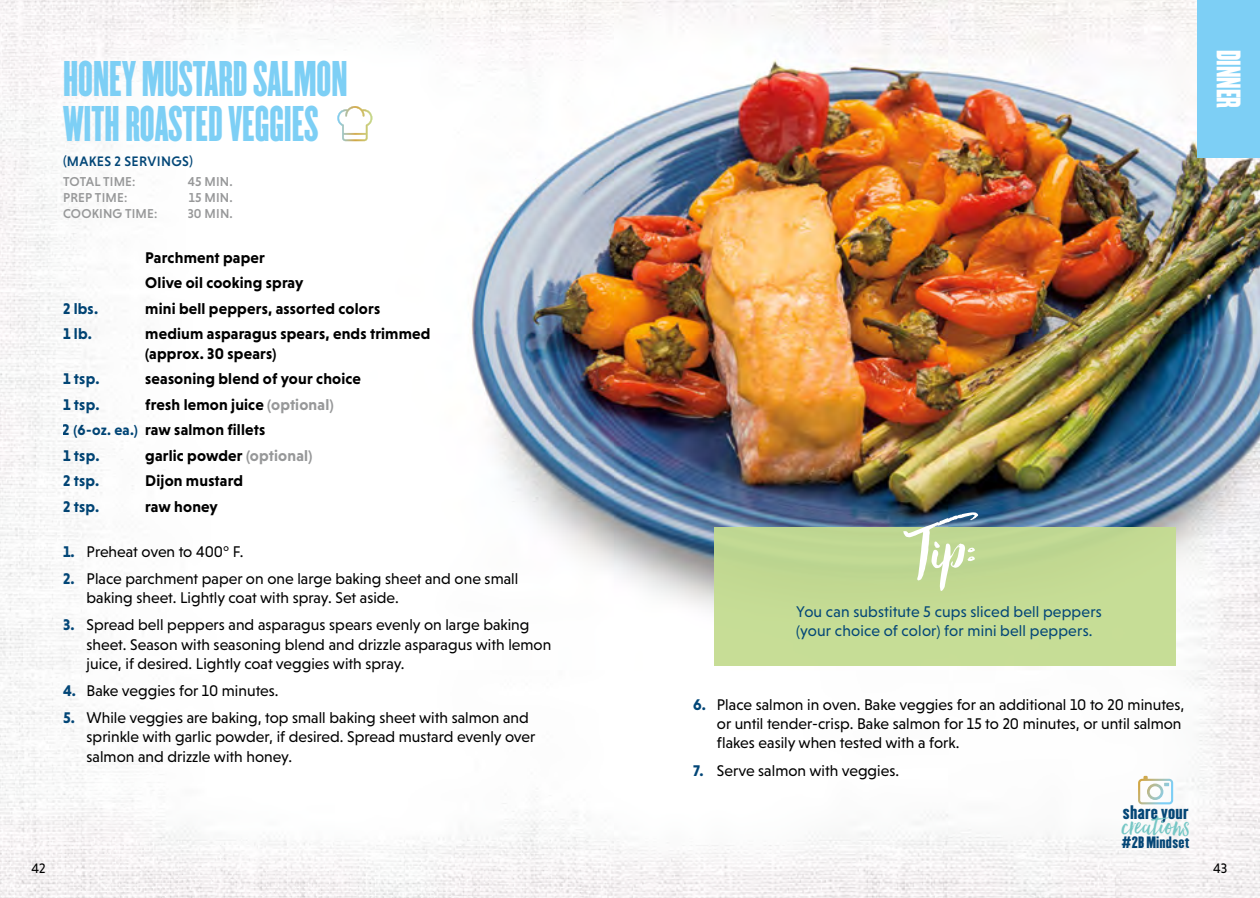
<style>
.page{position:relative;width:1260px;height:898px;background:#fff}
.page>*{position:absolute;margin:0;border:0;box-sizing:border-box;transform-origin:0 0}
.t1{font:87.5px "Hello Beautiful Alternates";color:#fff}
.t2{font:43.75px/45.5px "Champion HTF Featherweight";color:#7dcff5}
.t3{font:35px "Hello Beautiful";color:#76c7c5}
.t4{font:29.75px "Champion HTF Welterweight";color:#fff;scale:.71 1}
.t5{font:17.15px "Champion HTF Lightweight";letter-spacing:.025em;color:#044676}
.t6{font:15.75px/19.2px "Niveau Grotesk";color:#000}
.t7{font:700 15.75px/25.6px "Niveau Grotesk";letter-spacing:.01em;color:#000}
.t8{font:15.75px/19.2px "Niveau Grotesk";letter-spacing:.01em;color:#024677}
.t9{font:700 15.75px "Niveau Grotesk";letter-spacing:.01em;color:#024677}
.t10{font:14.35px "Champion HTF Lightweight";letter-spacing:.015em;color:#044676}
.t11{font:500 14px "Niveau Grotesk";letter-spacing:.025em;color:#024677}
.t12{font:14px "Niveau Grotesk";color:#000}
.t13{font:500 13.12px "Niveau Grotesk";letter-spacing:.015em;color:#979899}
.s1{color:#979899}
.s2{color:#024677}
.s3{font-size:14.88px;color:#024677}
.s4{font-weight:700;color:#024677}
.s5{font-family:"Hello Beautiful"}
</style>
<div class="page">
<img style="left:0;top:0;width:614px;height:898px">
<img style="left:614px;top:0;width:646px;height:898px">
<svg style="left:337px;top:106px;width:35px;height:35px"></svg>
<div style="left:714px;top:527px;width:462px;height:138px;background:#c4dc91"></div>
<svg style="left:1138px;top:776px;width:35px;height:28px"></svg>
<div style="left:1197px;top:0;width:63px;height:158px;background:#7dcff5"></div>
<h2 class="t2" style="left:63px;top:58px;width:286px">HONEY MUSTARD SALMON<br>WITH ROASTED VEGGIES</h2>
<p class="t11" style="left:63px;top:154px;width:131px">(MAKES 2 SERVINGS)</p>
<p class="t13" style="left:63px;top:174px;width:74px">TOTAL TIME:</p>
<p class="t13" style="left:188px;top:174px;width:46px">45 MIN.</p>
<p class="t13" style="left:63px;top:190px;width:66px">PREP TIME:</p>
<p class="t13" style="left:189px;top:190px;width:45px">15 MIN.</p>
<p class="t13" style="left:63px;top:206px;width:96px">COOKING TIME:</p>
<p class="t13" style="left:188px;top:206px;width:47px">30 MIN.</p>
<p class="t7" style="left:145px;top:244px;width:160px">Parchment paper<br>Olive oil cooking spray</p>
<p class="t9" style="left:63px;top:299px;width:37px">2 lbs.</p>
<p class="t7" style="left:145px;top:295px;width:236px">mini bell peppers, assorted colors</p>
<p class="t9" style="left:63px;top:325px;width:30px">1 lb.</p>
<p class="t7" style="left:145px;top:324px;width:287px;line-height:19.2px">medium asparagus spears, ends trimmed (approx. 30 spears)</p>
<p class="t9" style="left:63px;top:370px;width:38px">1 tsp.</p>
<p class="t7" style="left:145px;top:366px;width:217px">seasoning blend of your choice</p>
<p class="t9" style="left:63px;top:395px;width:38px">1 tsp.</p>
<p class="t7" style="left:63px;top:391px;width:272px;text-indent:82px">fresh lemon juice <span class="s1">(optional)<br></span><span class="s2">2</span> <span class="s3">(6-oz. ea.)</span> raw salmon fillets<br><span class="s2">1 tsp.</span></p>
<p class="t7" style="left:145px;top:442px;width:169px">garlic powder <span class="s1">(optional)</span></p>
<p class="t9" style="left:63px;top:472px;width:38px">2 tsp.</p>
<p class="t7" style="left:145px;top:468px;width:99px">Dijon mustard</p>
<p class="t9" style="left:63px;top:497px;width:38px">2 tsp.</p>
<p class="t7" style="left:145px;top:494px;width:74px">raw honey</p>
<p class="t6" style="left:63px;top:542px;width:182px"><span class="s4">1.</span> Preheat oven to 400° F.</p>
<p class="t6" style="left:87px;top:569px;width:433px;text-indent:-24px"><span class="s4">2.</span> Place parchment paper on one large baking sheet and one small baking sheet. Lightly coat with spray. Set aside.</p>
<p class="t6" style="left:87px;top:615px;width:466px;text-indent:-24px"><span class="s4">3.</span> Spread bell peppers and asparagus spears evenly on large baking sheet. Season with seasoning blend and drizzle asparagus with lemon juice, if desired. Lightly coat veggies with spray.</p>
<p class="t6" style="left:63px;top:681px;width:217px"><span class="s4">4.</span> Bake veggies for 10 minutes.</p>
<p class="t6" style="left:87px;top:708px;width:450px;text-indent:-24px"><span class="s4">5.</span> While veggies are baking, top small baking sheet with salmon and sprinkle with garlic powder, if desired. Spread mustard evenly over salmon and drizzle with honey.</p>
<h3 class="t4" style="left:1248px;top:50px;width:84px;rotate:90deg">DINNER</h3>
<h1 class="t1" style="left:913px;top:509px;width:77px">Tip<span class="s5">:</span></h1>
<p class="t8" style="left:796px;top:602px;width:307px">You can substitute 5 cups sliced bell peppers (your choice of color) for mini bell peppers.</p>
<p class="t6" style="left:717px;top:695px;width:469px;text-indent:-24px"><span class="s4">6.</span> Place salmon in oven. Bake veggies for an additional 10 to 20 minutes, or until tender-crisp. Bake salmon for 15 to 20 minutes, or until salmon flakes easily when tested with a fork.</p>
<p class="t6" style="left:693px;top:760px;width:207px"><span class="s4">7.</span> Serve salmon with veggies.</p>
<p class="t5" style="left:1123px;top:801px;width:67px">share your</p>
<h3 class="t3" style="left:1121px;top:806px;width:70px">creations</h3>
<p class="t10" style="left:1122px;top:833px;width:69px">#2B Mindset</p>
<p class="t12" style="left:32px;top:860px;width:16px">42</p>
<p class="t12" style="left:1213px;top:860px;width:16px">43</p>
</div>
